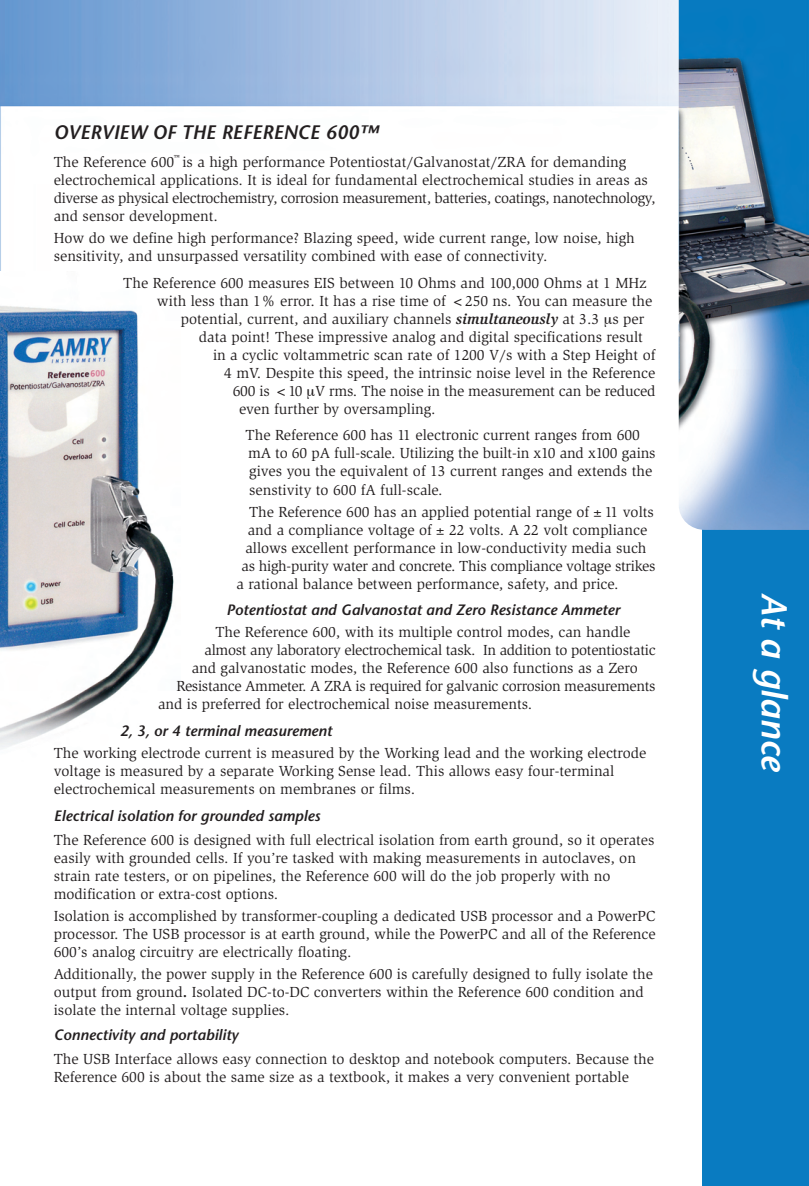
<style>
.page{position:relative;width:809px;height:1186px;background:#fff}
.page>*{position:absolute;margin:0;border:0;box-sizing:border-box;transform-origin:0 0}
.t1{font:italic 600 36px "Stone Sans";letter-spacing:-.005em;color:#fff}
.t2{font:italic 600 19.5px "Stone Sans";color:#231f20}
.t3{font:15px/18px "AT Slimbach";color:#231f20}
.t4{font:15px "AT Slimbach";letter-spacing:-.02em;color:#231f20}
.t5{font:italic 600 15px "Stone Sans";color:#231f20}
.s1{font-weight:700;font-style:italic}
.s2{font-weight:700}
</style>
<div class="page">
<img style="left:0;top:270px;width:174px;height:479px">
<img style="left:0;top:0;width:679px;height:270px">
<div style="left:702px;top:530px;width:107px;height:655px;background:#097bc1"></div>
<img style="left:679px;top:0;width:130px;height:530px">
<h2 class="t2" style="left:54px;top:124px;width:325px">OVERVIEW OF THE REFERENCE 600™</h2>
<p class="t3" style="left:54px;top:154px;width:603px">The Reference 600<sup>™</sup> is a high performance Potentiostat/Galvanostat/ZRA for demanding electrochemical applications. It is ideal for fundamental electrochemical studies in areas as diverse as physical electrochemistry, corrosion measurement, batteries, coatings, nanotechnology, and sensor development.</p>
<p class="t3" style="left:54px;top:230px;width:582px">How do we define high performance? Blazing speed, wide current range, low noise, high sensitivity, and unsurpassed versatility combined with ease of connectivity.</p>
<p class="t3" style="left:123px;top:275px;width:525px">The Reference 600 measures EIS between 10 Ohms and 100,000 Ohms at 1 MHz</p>
<p class="t3" style="left:157px;top:293px;width:497px">with less than 1% error. It has a rise time of &lt;250 ns. You can measure the</p>
<p class="t3" style="left:181px;top:311px;width:465px">potential, current, and auxiliary channels <span class="s1">simultaneously</span> at 3.3 s per</p>
<p class="t3" style="left:199px;top:329px;width:445px">data point! These impressive analog and digital specifications result</p>
<p class="t3" style="left:213px;top:347px;width:444px">in a cyclic voltammetric scan rate of 1200 V/s with a Step Height of</p>
<p class="t3" style="left:224px;top:365px;width:433px">4 mV. Despite this speed, the intrinsic noise level in the Reference</p>
<p class="t3" style="left:233px;top:383px;width:424px">600 is &lt;10 V rms. The noise in the measurement can be reduced</p>
<p class="t3" style="left:239px;top:401px;width:198px">even further by oversampling.</p>
<p class="t3" style="left:246px;top:428px;width:411px">The Reference 600 has 11 electronic current ranges from 600 mA to 60 pA full-scale. Utilizing the built-in x10 and x100 gains gives you the equivalent of 13 current ranges and extends the senstivity to 600 fA full-scale.</p>
<p class="t3" style="left:249px;top:504px;width:406px">The Reference 600 has an applied potential range of 11 volts</p>
<p class="t3" style="left:248px;top:522px;width:401px">and a compliance voltage of 22 volts. A 22 volt compliance</p>
<p class="t3" style="left:245px;top:540px;width:402px">allows excellent performance in low-conductivity media such</p>
<p class="t4" style="left:242px;top:560px;width:415px">as high-purity water and concrete. This compliance voltage strikes</p>
<p class="t3" style="left:236px;top:576px;width:384px">a rational balance between performance, safety, and price.</p>
<p class="t5" style="left:226px;top:603px;width:395px">Potentiostat and Galvanostat and Zero Resistance Ammeter</p>
<p class="t3" style="left:215px;top:624px;width:416px">The Reference 600, with its multiple control modes, can handle</p>
<p class="t4" style="left:204px;top:644px;width:452px">almost any laboratory electrochemical task. In addition to potentiostatic</p>
<p class="t3" style="left:192px;top:660px;width:447px">and galvanostatic modes, the Reference 600 also functions as a Zero</p>
<p class="t4" style="left:176px;top:680px;width:481px">Resistance Ammeter. A ZRA is required for galvanic corrosion measurements</p>
<p class="t3" style="left:158px;top:696px;width:376px">and is preferred for electrochemical noise measurements.</p>
<p class="t5" style="left:120px;top:724px;width:213px">2, 3, or 4 terminal measurement</p>
<p class="t3" style="left:54px;top:745px;width:594px">The working electrode current is measured by the Working lead and the working electrode voltage is measured by a separate Working Sense lead. This allows easy four-terminal electrochemical measurements on membranes or films.</p>
<p class="t5" style="left:54px;top:810px;width:268px">Electrical isolation for grounded samples</p>
<p class="t3" style="left:54px;top:831px;width:602px">The Reference 600 is designed with full electrical isolation from earth ground, so it operates easily with grounded cells. If you’re tasked with making measurements in autoclaves, on strain rate testers, or on pipelines, the Reference 600 will do the job properly with no modification or extra-cost options.</p>
<p class="t3" style="left:54px;top:908px;width:603px;text-align:justify">Isolation is accomplished by transformer-coupling a dedicated USB processor and a PowerPC processor. The USB processor is at earth ground, while the PowerPC and all of the Reference 600’s analog circuitry are electrically floating.</p>
<p class="t3" style="left:54px;top:966px;width:601px">Additionally, the power supply in the Reference 600 is carefully designed to fully isolate the output from ground<span class="s2">.</span> Isolated DC-to-DC converters within the Reference 600 condition and isolate the internal voltage supplies.</p>
<p class="t5" style="left:54px;top:1028px;width:186px">Connectivity and portability</p>
<p class="t3" style="left:54px;top:1050px;width:602px">The USB Interface allows easy connection to desktop and notebook computers. Because the<br>Reference 600 is about the same size as a textbook, it makes a very convenient portable</p>
<h1 class="t1" style="left:788px;top:593px;width:181px;rotate:90deg">At a glance</h1>
</div>
